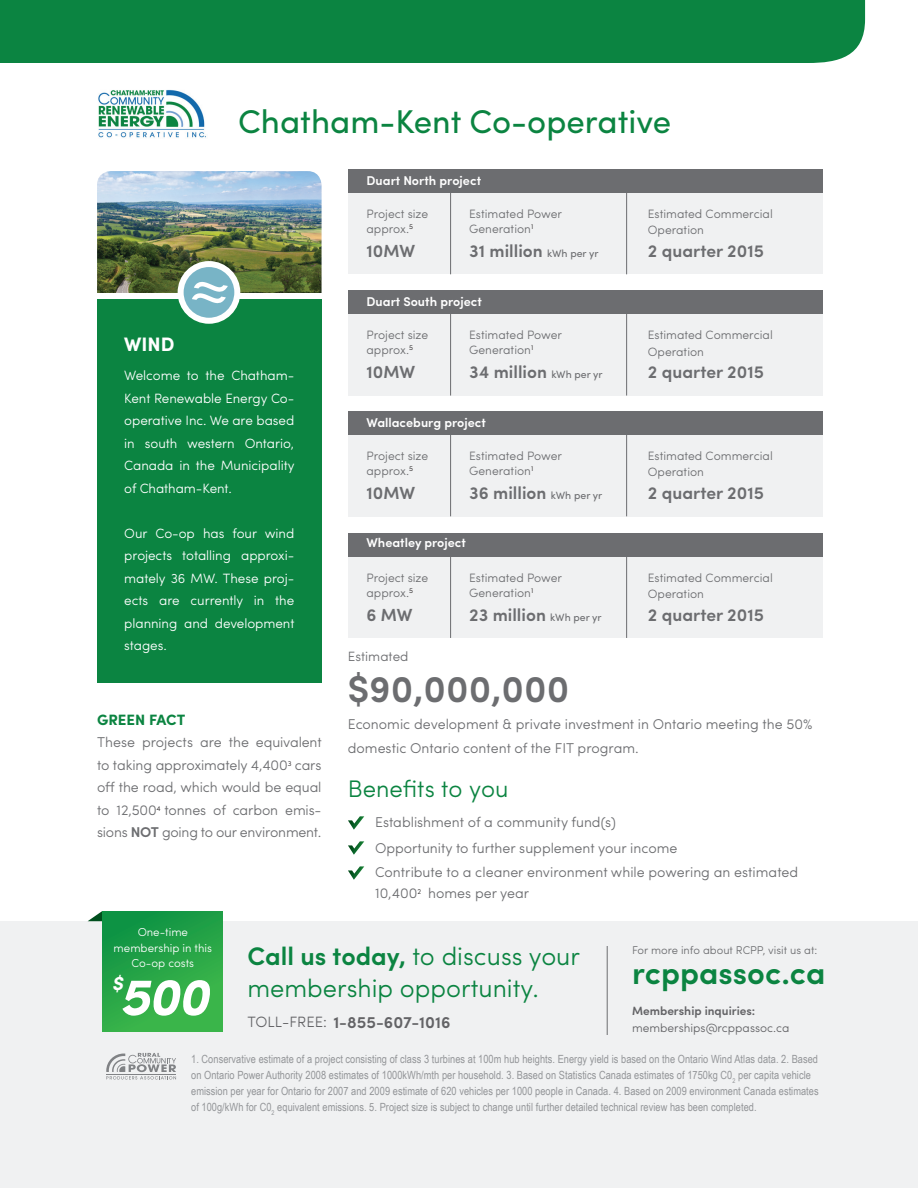
<style>
.page{position:relative;width:918px;height:1188px;background:#fff}
.page>*{position:absolute;margin:0;border:0;box-sizing:border-box;transform-origin:0 0}
.t1{font:italic 700 52.5px "Sofia Pro";color:#fff}
.t2{font:600 37.5px "Sofia Pro";color:#6c6d70}
.t3{font:33px "Sofia Pro";color:#0b8441}
.t4{font:600 31.5px "Sofia Pro";color:#0b8441}
.t5{font:300 25.5px/31.5px "Sofia Pro";color:#0b8441}
.t6{font:300 24px "Sofia Pro";color:#0b8441}
.t7{font:700 19.5px "Sofia Pro";color:#fff}
.t8{font:italic 700 18.9px "Sofia Pro";color:#fff}
.t9{font:600 17.55px "Sofia Pro";color:#6c6d70}
.t10{font:600 16.5px "Sofia Pro";color:#636366}
.t11{font:700 15px "Sofia Pro";color:#0b8441}
.t12{font:300 14.25px/22.5px "Sofia Pro";color:#6c6d70}
.t13{font:300 13.5px/22.5px "Sofia Pro";letter-spacing:-.005em;color:#fff;text-align:justify}
.t14{font:300 13.5px "Sofia Pro";color:#6c6d70}
.t15{font:600 12.75px "Sofia Pro";color:#fff}
.t16{font:300 12.15px/14.9px "Sofia Pro";color:#6c6d70}
.t17{font:300 12px "Sofia Pro";color:#636366}
.t18{font:600 12px "Sofia Pro";color:#636366}
.t19{font:300 11.55px/15.5px "Sofia Pro";color:#fff;text-align:center}
.t20{font:11.25px/16.2px "Arial Narrow";letter-spacing:.005em;color:#939598}
.t21{font:300 11.25px "Sofia Pro";color:#6c6d70}
.s1{font-weight:600}
.s2{font-weight:400;font-size:10.5px}
.s3{font-weight:300;font-size:15px}
</style>
<div class="page">
<img style="left:97px;top:171px;width:225px;height:122px">
<div style="left:97px;top:299px;width:225px;height:384px;background:#0b8441"></div>
<svg style="left:181px;top:264px;width:56px;height:57px"></svg>
<div style="left:178px;top:261px;width:62px;height:63px;border:6px solid #fff;border-radius:50%"></div>
<svg style="left:192px;top:282px;width:36px;height:21px"></svg>
<div style="left:0;top:921px;width:918px;height:267px;background:#f0f1f2"></div>
<div style="left:348px;top:169px;width:475px;height:105px;background:#f0f1f2"></div>
<div style="left:348px;top:412px;width:475px;height:105px;background:#f0f1f2"></div>
<div style="left:348px;top:533px;width:475px;height:105px;background:#f0f1f2"></div>
<div style="left:348px;top:291px;width:475px;height:105px;background:#f0f1f2"></div>
<hr style="left:450px;top:192px;width:1px;height:82px;background:#6c6d70">
<hr style="left:450px;top:434px;width:1px;height:82px;background:#6c6d70">
<hr style="left:450px;top:555px;width:1px;height:83px;background:#6c6d70">
<hr style="left:450px;top:310px;width:1px;height:86px;background:#6c6d70">
<hr style="left:626px;top:192px;width:1px;height:82px;background:#6c6d70">
<hr style="left:626px;top:434px;width:1px;height:82px;background:#6c6d70">
<hr style="left:626px;top:555px;width:1px;height:83px;background:#6c6d70">
<hr style="left:626px;top:310px;width:1px;height:86px;background:#6c6d70">
<div style="left:0;top:0;width:865px;height:63px;background:#0b8441"></div>
<img style="left:98px;top:90px;width:108px;height:48px">
<img style="left:348px;top:816px;width:16px;height:14px">
<img style="left:348px;top:841px;width:16px;height:14px">
<img style="left:348px;top:866px;width:16px;height:14px">
<div style="left:348px;top:169px;width:475px;height:24px;background:#6c6d70"></div>
<div style="left:348px;top:412px;width:475px;height:23px;background:#6c6d70"></div>
<div style="left:348px;top:291px;width:475px;height:23px;background:#6c6d70"></div>
<div style="left:348px;top:533px;width:475px;height:23px;background:#6c6d70"></div>
<svg style="left:106px;top:1053px;width:70px;height:27px"></svg>
<hr style="left:106px;top:1074px;width:70px;height:1px;background:#808285">
<div style="left:102px;top:911px;width:120px;height:120px;background:linear-gradient(to bottom,#129544,#3db74a)"></div>
<hr style="left:607px;top:946px;width:1px;height:89px;background:#6c6d70">
<svg style="left:88px;top:911px;width:14px;height:10px"></svg>
<h3 class="t3" style="left:238px;top:97px;width:434px">Chatham-Kent Co-operative</h3>
<h3 class="t7" style="left:124px;top:329px;width:52px">WIND</h3>
<p class="t13" style="left:124px;top:363px;width:172px">Welcome to the Chatham-Kent Renewable Energy Co&shy;operative Inc. We are based in south western Ontario, Canada in the Municipality of Chatham-Kent.</p>
<p class="t13" style="left:124px;top:521px;width:172px">Our Co-op has four wind projects totalling approxi&shy;mately 36 MW. These proj&shy;ects are currently in the planning and development stages.</p>
<h3 class="t11" style="left:97px;top:708px;width:90px">GREEN FACT</h3>
<p class="t12" style="left:97px;top:730px;width:226px;text-align:justify">These projects are the equivalent to taking approximately 4,400<sup>3</sup> cars off the road, which would be equal to 12,500<sup>4</sup> tonnes of carbon emis&shy;sions <span class="s1">NOT</span> going to our environment.</p>
<p class="t15" style="left:367px;top:171px;width:116px">Duart North project</p>
<p class="t16" style="left:367px;top:206px;width:63px">Project size approx.<sup>5</sup></p>
<p class="t16" style="left:469px;top:206px;width:94px">Estimated Power<br>Generation<sup>1</sup></p>
<p class="t16" style="left:648px;top:205px;width:126px;line-height:16.2px">Estimated Commercial<br>Operation</p>
<h3 class="t9" style="left:367px;top:237px;width:50px">10MW</h3>
<h3 class="t9" style="left:469px;top:237px;width:131px">31 million <span class="s2">kWh per yr</span></h3>
<h3 class="t9" style="left:648px;top:237px;width:117px">2 quarter 2015</h3>
<p class="t15" style="left:367px;top:292px;width:117px">Duart South project</p>
<p class="t16" style="left:367px;top:327px;width:63px">Project size approx.<sup>5</sup></p>
<p class="t16" style="left:469px;top:327px;width:94px">Estimated Power<br>Generation<sup>1</sup></p>
<p class="t16" style="left:648px;top:326px;width:126px;line-height:16.2px">Estimated Commercial<br>Operation</p>
<h3 class="t9" style="left:367px;top:359px;width:50px">10MW</h3>
<h3 class="t9" style="left:469px;top:359px;width:135px">34 million <span class="s2">kWh per yr</span></h3>
<h3 class="t9" style="left:648px;top:359px;width:117px">2 quarter 2015</h3>
<p class="t15" style="left:367px;top:413px;width:121px">Wallaceburg project</p>
<p class="t16" style="left:367px;top:448px;width:63px">Project size approx.<sup>5</sup></p>
<p class="t16" style="left:469px;top:448px;width:94px">Estimated Power<br>Generation<sup>1</sup></p>
<p class="t16" style="left:648px;top:447px;width:126px;line-height:16.2px">Estimated Commercial<br>Operation</p>
<h3 class="t9" style="left:367px;top:479px;width:50px">10MW</h3>
<h3 class="t9" style="left:469px;top:479px;width:134px">36 million <span class="s2">kWh per yr</span></h3>
<h3 class="t9" style="left:648px;top:479px;width:117px">2 quarter 2015</h3>
<p class="t15" style="left:367px;top:533px;width:101px">Wheatley project</p>
<p class="t16" style="left:367px;top:569px;width:63px">Project size approx.<sup>5</sup></p>
<p class="t16" style="left:469px;top:569px;width:94px">Estimated Power<br>Generation<sup>1</sup></p>
<p class="t16" style="left:648px;top:569px;width:126px;line-height:16.2px">Estimated Commercial<br>Operation</p>
<h3 class="t9" style="left:367px;top:601px;width:47px">6 MW</h3>
<h3 class="t9" style="left:469px;top:601px;width:134px">23 million <span class="s2">kWh per yr</span></h3>
<h3 class="t9" style="left:648px;top:601px;width:117px">2 quarter 2015</h3>
<p class="t14" style="left:348px;top:647px;width:62px">Estimated</p>
<h2 class="t2" style="left:348px;top:660px;width:223px">$90,000,000</h2>
<p class="t12" style="left:348px;top:711px;width:466px;line-height:24px">Economic development &amp; private investment in Ontario meeting the 50% domestic Ontario content of the FIT program.</p>
<h3 class="t6" style="left:348px;top:771px;width:162px">Benefits to you</h3>
<p class="t12" style="left:375px;top:809px;width:425px;line-height:25px">Establishment of a community fund(s)<br>Opportunity to further supplement your income<br>Contribute to a cleaner environment while powering an estimated</p>
<p class="t12" style="left:375px;top:881px;width:156px">10,400<sup>2</sup> homes per year</p>
<p class="t19" style="left:114px;top:924px;width:100px">One-time membership in this<br>Co-op costs</p>
<h1 class="t1" style="left:119px;top:957px;width:92px">500</h1>
<h3 class="t8" style="left:112px;top:969px;width:12px">$</h3>
<h3 class="t5" style="left:248px;top:939px;width:334px"><span class="s1">Call us today,</span> to discuss your membership opportunity.</h3>
<h3 class="t10" style="left:248px;top:1010px;width:205px"><span class="s3">TOLL-FREE:</span> 1-855-607-1016</h3>
<p class="t21" style="left:632px;top:942px;width:187px">For more info about RCPP, visit us at:</p>
<h3 class="t4" style="left:632px;top:949px;width:195px">rcppassoc.ca</h3>
<p class="t18" style="left:632px;top:1002px;width:125px">Membership inquiries:</p>
<p class="t17" style="left:632px;top:1019px;width:159px">memberships@rcppassoc.ca</p>
<p class="t20" style="left:191px;top:1050px;width:629px">1. Conservative estimate of a project consisting of class 3 turbines at 100m hub heights. Energy yield is based on the Ontario Wind Atlas data. 2. Based on Ontario Power Authority 2008 estimates of 1000kWh/mth per household. 3. Based on Statistics Canada estimates of 1750kg C0<sub>2</sub> per capita vehicle emission per year for Ontario for 2007 and 2009 estimate of 620 vehicles per 1000 people in Canada. 4. Based on 2009 environment Canada estimates of 100g/kWh for C0<sub>2</sub> equivalent emissions. 5. Project size is subject to change until further detailed technical review has been completed.</p>
</div>
